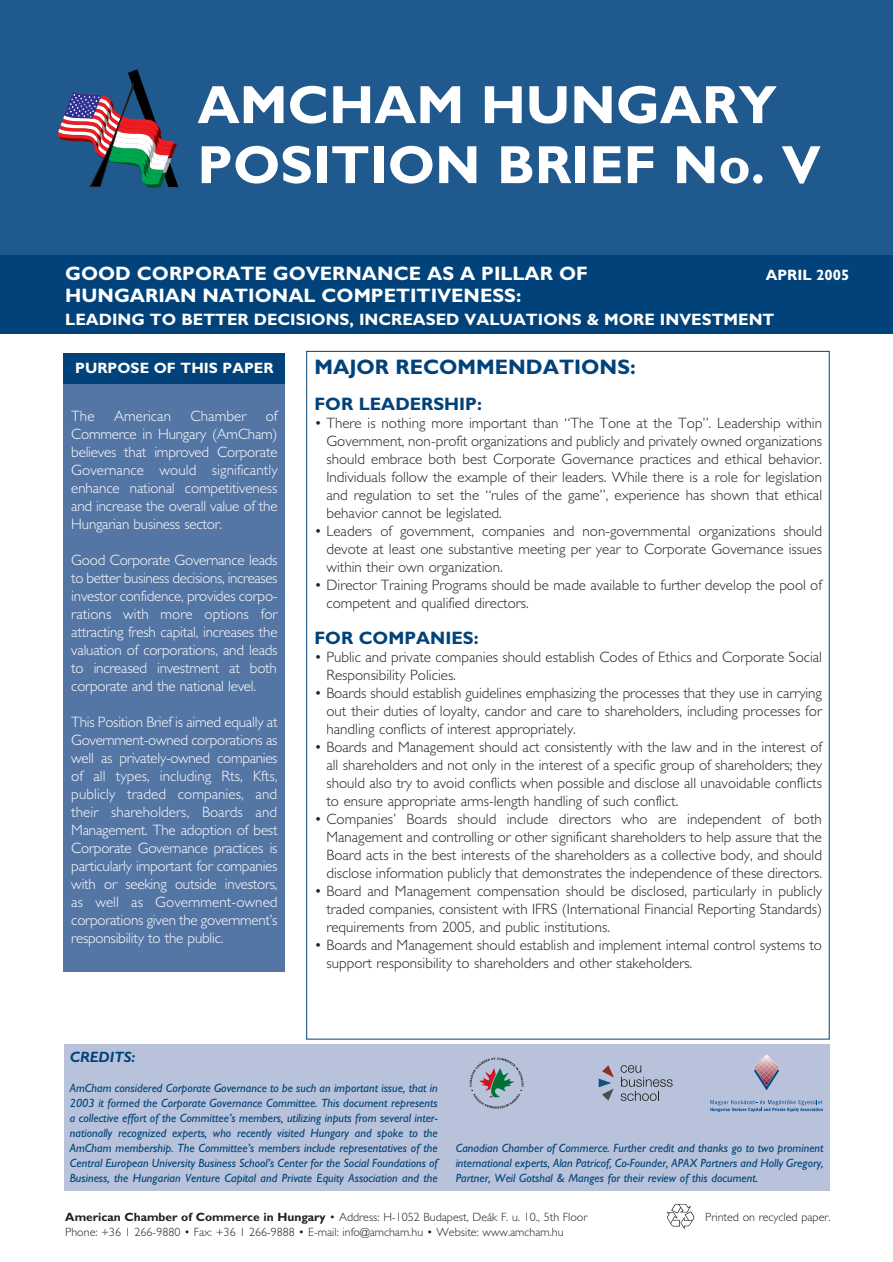
<style>
.page{position:relative;width:893px;height:1262px;background:#fff}
.page>*{position:absolute;margin:0;border:0;box-sizing:border-box;transform-origin:0 0}
.t1{font:700 54px/60px "H Gill Sans";color:#fff}
.t2{font:700 21px "H Gill Sans";color:#004279}
.t3{font:700 19.5px "H Gill Sans";color:#fff}
.t4{font:700 18px "H Gill Sans";color:#004279}
.t5{font:700 16.5px "H Gill Sans";color:#fff}
.t6{font:300 15px/18px "H Gill Sans";color:#231f20;text-align:justify}
.t7{font:300 15px/18px "H Gill Sans";letter-spacing:-.015em;color:#fff;text-align:justify}
.t8{font:700 15px "H Gill Sans";color:#fff}
.t9{font:300 15px "H Gill Sans";letter-spacing:.005em;color:#fff}
.t10{font:italic 700 15px "H Gill Sans";color:#004279}
.t11{font:italic 12px/15px "H Gill Sans";color:#004279;text-align:justify}
.t12{font:300 12px "H Gill Sans";color:#231f20}
.s1{font-weight:700}
</style>
<div class="page">
<div style="left:1px;top:243px;width:891px;height:91px;background:#004279"></div>
<div style="left:1px;top:0;width:891px;height:255px;background:#20598e"></div>
<svg style="left:57px;top:69px;width:121px;height:119px"></svg>
<svg style="left:666px;top:1204px;width:28px;height:25px"></svg>
<div style="left:64px;top:1044px;width:765px;height:147px;background:#b8c3db"></div>
<div style="left:64px;top:383px;width:221px;height:588px;background:#5476a5"></div>
<div style="left:64px;top:353px;width:221px;height:31px;background:#004279"></div>
<svg style="left:469px;top:1057px;width:54px;height:51px"></svg>
<svg style="left:620px;top:1065px;width:52px;height:36px"></svg>
<svg style="left:598px;top:1065px;width:16px;height:35px"></svg>
<svg style="left:754px;top:1054px;width:25px;height:36px"></svg>
<svg style="left:710px;top:1099px;width:112px;height:12px"></svg>
<h1 class="t1" style="left:197px;top:81px;width:624px">AMCHAM HUNGARY<br>POSITION BRIEF No. V</h1>
<h3 class="t3" style="left:65px;top:266px;width:524px">GOOD CORPORATE GOVERNANCE AS A PILLAR OF</h3>
<p class="t8" style="left:765px;top:270px;width:85px">APRIL 2005</p>
<h3 class="t3" style="left:65px;top:289px;width:457px">HUNGARIAN NATIONAL COMPETITIVENESS:</h3>
<p class="t5" style="left:65px;top:313px;width:710px">LEADING TO BETTER DECISIONS, INCREASED VALUATIONS &amp; MORE INVESTMENT</p>
<p class="t8" style="left:75px;top:362px;width:200px">PURPOSE OF THIS PAPER</p>
<p class="t7" style="left:71px;top:408px;width:208px;text-indent:194px">of Commerce in Hungary (AmCham) believes that improved Corporate Governance would significantly enhance national competitiveness and increase the overall value of the Hungarian business sector.</p>
<p class="t7" style="left:71px;top:552px;width:208px">Good Corporate Governance leads to better business decisions, increases investor confidence, provides corpo&shy;rations with more options for attracting fresh capital, increases the valuation of corporations, and leads to increased investment at both corporate and the national level.</p>
<p class="t7" style="left:71px;top:714px;width:208px">This Position Brief is aimed equally at Government-owned corporations as well as privately-owned companies of all types, including Rts, Kfts, publicly traded companies, and their shareholders, Boards and Management. The adoption of best Corporate Governance practices is particularly important for companies with or seeking outside investors, as well as Government-owned corporations given the government’s responsibility to the public.</p>
<p class="t7" style="left:71px;top:408px;width:25px">The</p>
<p class="t9" style="left:114px;top:410px;width:59px">American</p>
<p class="t9" style="left:190px;top:410px;width:57px">Chamber</p>
<h2 class="t2" style="left:314px;top:359px;width:323px">MAJOR RECOMMENDATIONS:</h2>
<p class="t4" style="left:314px;top:397px;width:169px">FOR LEADERSHIP:</p>
<p class="t6" style="left:326px;top:415px;width:497px;text-indent:-12px">• There is nothing more important than “The Tone at the Top”. Leadership within Government, non-profit organizations and publicly and privately owned organizations should embrace both best Corporate Governance practices and ethical behavior.<br>Individuals follow the example of their leaders. While there is a role for legislation and regulation to set the “rules of the game”, experience has shown that ethical behavior cannot be legislated.</p>
<p class="t6" style="left:326px;top:523px;width:497px;text-indent:-12px">• Leaders of government, companies and non-governmental organizations should devote at least one substantive meeting per year to Corporate Governance issues within their own organization.</p>
<p class="t6" style="left:326px;top:577px;width:497px;text-indent:-12px">• Director Training Programs should be made available to further develop the pool of competent and qualified directors.</p>
<p class="t4" style="left:314px;top:631px;width:166px">FOR COMPANIES:</p>
<p class="t6" style="left:326px;top:649px;width:497px;text-indent:-12px">• Public and private companies should establish Codes of Ethics and Corporate Social<br>Responsibility Policies.</p>
<p class="t6" style="left:326px;top:685px;width:497px;text-indent:-12px">• Boards should establish guidelines emphasizing the processes that they use in carrying out their duties of loyalty, candor and care to shareholders, including processes for handling conflicts of interest appropriately.</p>
<p class="t6" style="left:326px;top:739px;width:497px;text-indent:-12px">• Boards and Management should act consistently with the law and in the interest of all shareholders and not only in the interest of a specific group of shareholders; they should also try to avoid conflicts when possible and disclose all unavoidable conflicts to ensure appropriate arms-length handling of such conflict.</p>
<p class="t6" style="left:326px;top:811px;width:497px;text-indent:-12px">• Companies’ Boards should include directors who are independent of both Management and controlling or other significant shareholders to help assure that the Board acts in the best interests of the shareholders as a collective body, and should disclose information publicly that demonstrates the independence of these directors.</p>
<p class="t6" style="left:326px;top:883px;width:497px;text-indent:-12px">• Board and Management compensation should be disclosed, particularly in publicly traded companies, consistent with IFRS (International Financial Reporting Standards) requirements from 2005, and public institutions.</p>
<p class="t6" style="left:326px;top:937px;width:497px;text-indent:-12px">• Boards and Management should establish and implement internal control systems to support responsibility to shareholders and other stakeholders.</p>
<p class="t10" style="left:70px;top:1051px;width:67px">CREDITS:</p>
<p class="t11" style="left:70px;top:1081px;width:369px">AmCham considered Corporate Governance to be such an important issue, that in 2003 it formed the Corporate Governance Committee. This document represents a collective effort of the Committee’s members, utilizing inputs from several inter&shy;nationally recognized experts, who recently visited Hungary and spoke to the AmCham membership. The Committee’s members include representatives of the Central European University Business School’s Center for the Social Foundations of Business, the Hungarian Venture Capital and Private Equity Association and the</p>
<p class="t11" style="left:455px;top:1141px;width:369px">Canadian Chamber of Commerce. Further credit and thanks go to two prominent international experts, Alan Patricof, Co-Founder, APAX Partners and Holly Gregory, Partner, Weil Gotshal &amp; Manges for their review of this document.</p>
<p class="t12" style="left:65px;top:1212px;width:523px"><span class="s1">American Chamber of Commerce in Hungary</span> • Address: H-1052 Budapest, Deák F. u. 10., 5th Floor</p>
<p class="t12" style="left:705px;top:1212px;width:127px">Printed on recycled paper.</p>
<p class="t12" style="left:65px;top:1227px;width:500px">Phone: +36 1 266-9880 • Fax: +36 1 266-9888 • E-mail: info@amcham.hu • Website: www.amcham.hu</p>
</div>
